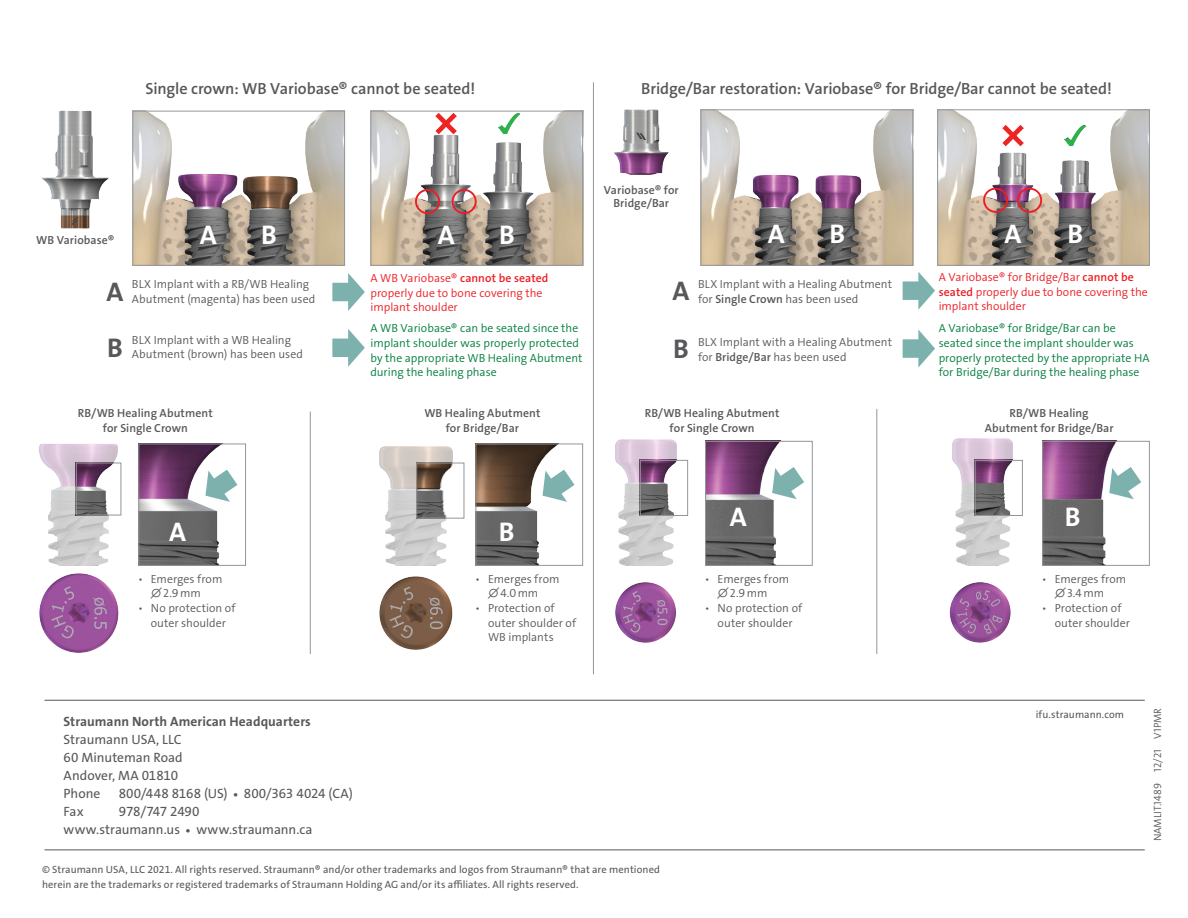
<style>
.page{position:relative;width:1188px;height:918px;background:#fff}
.page>*{position:absolute;margin:0;border:0;box-sizing:border-box;transform-origin:0 0}
.t1{font:27.15px "The Sans LP7 Bld";color:#fff}
.t2{font:27.15px "The Sans LP7 Bld";color:#57585a}
.t3{font:16.2px "The Sans LP6 Se Bld";letter-spacing:-.005em;color:#57585a}
.t4{font:13.5px/18px "The Sans LP5 Plain";letter-spacing:-.005em;color:#57585a}
.t5{font:13.5px "The Sans LP7 Bld";letter-spacing:.005em;color:#57585a}
.t6{font:11.7px/14.7px "The Sans LP4 Se Lig";letter-spacing:.005em;color:#57585a}
.t7{font:11.7px/14.7px "The Sans LP4 Se Lig";letter-spacing:.005em;color:#007e3d}
.t8{font:11.7px/14.7px "The Sans LP6 Se Bld";letter-spacing:.005em;color:#57585a;text-align:center}
.t9{font:11.7px/14.7px "The Sans LP4 Se Lig";letter-spacing:.005em;color:#ee1d23}
.t10{font:11.7px "The Sans LP6 Se Bld";letter-spacing:.01em;color:#ee1d23}
.t11{font:10.5px/15px "The Sans LP5 Plain";letter-spacing:.01em;color:#57585a}
.t12{font:10.5px "The Sans LP4 Se Lig";color:#57585a}
.s1{font-family:"The Sans LP6 Se Bld"}
.s2{font-family:"The Sans LP4 Se Lig"}
</style>
<div class="page">
<img style="left:707px;top:443px;width:72px;height:121px">
<div style="left:705px;top:441px;width:108px;height:125px;border:1px solid #939598"></div>
<img style="left:42px;top:111px;width:66px;height:118px">
<img style="left:614px;top:109px;width:54px;height:66px">
<img style="left:134px;top:113px;width:209px;height:151px">
<div style="left:132px;top:111px;width:213px;height:155px;border:1px solid #939598"></div>
<img style="left:372px;top:113px;width:209px;height:151px">
<div style="left:370px;top:111px;width:213px;height:155px;border:1px solid #939598"></div>
<img style="left:703px;top:111px;width:208px;height:153px">
<div style="left:701px;top:109px;width:212px;height:157px;border:1px solid #939598"></div>
<svg style="left:332px;top:273px;width:33px;height:38px"></svg>
<svg style="left:903px;top:272px;width:32px;height:38px"></svg>
<svg style="left:332px;top:329px;width:33px;height:38px"></svg>
<svg style="left:903px;top:330px;width:32px;height:38px"></svg>
<svg style="left:772px;top:467px;width:32px;height:32px"></svg>
<svg style="left:1137px;top:476px;width:4px;height:9px"></svg>
<img style="left:39px;top:443px;width:82px;height:123px">
<img style="left:615px;top:439px;width:62px;height:127px">
<img style="left:379px;top:446px;width:79px;height:120px">
<img style="left:952px;top:439px;width:61px;height:127px">
<img style="left:140px;top:446px;width:98px;height:118px">
<div style="left:138px;top:444px;width:108px;height:122px;border:1px solid #939598"></div>
<img style="left:478px;top:446px;width:97px;height:118px">
<div style="left:476px;top:444px;width:107px;height:122px;border:1px solid #939598"></div>
<img style="left:1044px;top:443px;width:93px;height:121px">
<div style="left:1042px;top:441px;width:108px;height:125px;border:1px solid #939598"></div>
<img style="left:39px;top:573px;width:80px;height:80px">
<img style="left:615px;top:582px;width:61px;height:61px">
<img style="left:379px;top:576px;width:74px;height:74px">
<img style="left:949px;top:582px;width:62px;height:61px">
<hr style="left:310px;top:412px;width:1px;height:242px;background:#939598">
<hr style="left:593px;top:82px;width:1px;height:592px;background:#939598">
<hr style="left:876px;top:409px;width:1px;height:245px;background:#939598">
<div style="left:415px;top:189px;width:25px;height:25px;border:2px solid #ee1d23;border-radius:50%"></div>
<div style="left:452px;top:189px;width:25px;height:25px;border:2px solid #ee1d23;border-radius:50%"></div>
<img style="left:433px;top:111px;width:27px;height:24px">
<img style="left:499px;top:113px;width:21px;height:21px">
<img style="left:939px;top:111px;width:209px;height:153px">
<div style="left:937px;top:109px;width:213px;height:157px;border:1px solid #939598"></div>
<div style="left:983px;top:188px;width:25px;height:25px;border:2px solid #ee1d23;border-radius:50%"></div>
<div style="left:1017px;top:188px;width:25px;height:25px;border:2px solid #ee1d23;border-radius:50%"></div>
<img style="left:1000px;top:123px;width:26px;height:24px">
<img style="left:1064px;top:125px;width:21px;height:21px">
<img style="left:78px;top:465px;width:41px;height:48px">
<div style="left:76px;top:463px;width:45px;height:52px;border:1px solid #939598"></div>
<img style="left:418px;top:465px;width:40px;height:52px">
<div style="left:416px;top:463px;width:48px;height:56px;border:1px solid #939598"></div>
<img style="left:642px;top:462px;width:35px;height:52px">
<div style="left:640px;top:460px;width:48px;height:56px;border:1px solid #939598"></div>
<img style="left:977px;top:462px;width:36px;height:52px">
<div style="left:975px;top:460px;width:48px;height:56px;border:1px solid #939598"></div>
<hr style="left:44px;top:849px;width:1101px;height:1px;background:#57585a">
<hr style="left:44px;top:700px;width:1101px;height:1px;background:#57585a">
<h2 class="t3" style="left:146px;top:78px;width:331px">Single crown: WB Variobase® cannot be seated!</h2>
<h2 class="t3" style="left:641px;top:78px;width:472px">Bridge/Bar restoration: Variobase® for Bridge/Bar cannot be seated!</h2>
<p class="t8" style="left:604px;top:183px;width:77px;line-height:13.2px">Variobase® for<br>Bridge/Bar</p>
<h1 class="t1" style="left:261px;top:217px;width:17px">B</h1>
<h1 class="t1" style="left:438px;top:217px;width:18px">A</h1>
<h1 class="t1" style="left:499px;top:217px;width:17px">B</h1>
<h1 class="t1" style="left:768px;top:216px;width:18px">A</h1>
<h1 class="t1" style="left:829px;top:216px;width:17px">B</h1>
<p class="t6" style="left:132px;top:277px;width:185px">BLX Implant with a RB/WB Healing<br>Abutment (magenta) has been used</p>
<p class="t6" style="left:698px;top:277px;width:196px">BLX Implant with a Healing Abutment for <span class="s1">Single Crown</span> has been used</p>
<h1 class="t1" style="left:1005px;top:216px;width:18px">A</h1>
<h1 class="t1" style="left:1067px;top:216px;width:17px">B</h1>
<h1 class="t1" style="left:200px;top:217px;width:18px">A</h1>
<p class="t8" style="left:36px;top:233px;width:80px">WB Variobase®</p>
<p class="t9" style="left:939px;top:270px;width:211px">A Variobase® for Bridge/Bar <span class="s1">cannot be seated</span> properly due to bone covering the implant shoulder</p>
<p class="t10" style="left:370px;top:271px;width:180px"><span class="s2">A WB Variobase®</span> cannot be seated</p>
<p class="t9" style="left:370px;top:286px;width:174px">properly due to bone covering the implant shoulder</p>
<h1 class="t2" style="left:107px;top:275px;width:18px">A</h1>
<h1 class="t2" style="left:673px;top:273px;width:18px">A</h1>
<h1 class="t2" style="left:107px;top:331px;width:17px">B</h1>
<h1 class="t2" style="left:673px;top:331px;width:17px">B</h1>
<p class="t7" style="left:370px;top:321px;width:214px">A WB Variobase® can be seated since the implant shoulder was properly protected by the appropriate WB Healing Abutment during the healing phase</p>
<p class="t7" style="left:939px;top:321px;width:212px">A Variobase® for Bridge/Bar can be seated since the implant shoulder was properly protected by the appropriate HA for Bridge/Bar during the healing phase</p>
<p class="t6" style="left:132px;top:333px;width:173px">BLX Implant with a WB Healing<br>Abutment (brown) has been used</p>
<p class="t6" style="left:698px;top:335px;width:196px">BLX Implant with a Healing Abutment for <span class="s1">Bridge/Bar</span> has been used</p>
<p class="t8" style="left:78px;top:406px;width:136px">RB/WB Healing Abutment for Single Crown</p>
<p class="t8" style="left:645px;top:406px;width:136px">RB/WB Healing Abutment for Single Crown</p>
<p class="t8" style="left:424px;top:406px;width:118px">WB Healing Abutment for Bridge/Bar</p>
<p class="t8" style="left:985px;top:406px;width:130px">RB/WB Healing<br>Abutment for Bridge/Bar</p>
<h1 class="t1" style="left:169px;top:514px;width:18px">A</h1>
<p class="t6" style="left:138px;top:571px;width:86px">ѹ Emerges from</p>
<p class="t6" style="left:151px;top:586px;width:51px">∅2.9mm</p>
<p class="t6" style="left:138px;top:601px;width:99px">ѹ No protection of</p>
<p class="t6" style="left:151px;top:616px;width:77px">outer shoulder</p>
<p class="t5" style="left:64px;top:713px;width:249px">Straumann North American Headquarters</p>
<p class="t4" style="left:64px;top:731px;width:121px">Straumann USA, LLC<br>60 Minuteman Road<br>Andover, MA 01810<br>Phone</p>
<p class="t4" style="left:119px;top:785px;width:236px">800/448 8168 (US) ● 800/363 4024 (CA)</p>
<h1 class="t1" style="left:499px;top:514px;width:17px">B</h1>
<p class="t6" style="left:475px;top:571px;width:86px">ѹ Emerges from</p>
<p class="t6" style="left:488px;top:586px;width:52px">∅4.0mm</p>
<p class="t6" style="left:475px;top:601px;width:81px">ѹ Protection of</p>
<p class="t6" style="left:488px;top:616px;width:90px">outer shoulder of</p>
<p class="t6" style="left:488px;top:630px;width:67px">WB implants</p>
<p class="t4" style="left:64px;top:803px;width:250px;text-indent:55px">978/747 2490 www.straumann.us ● www.straumann.ca</p>
<p class="t11" style="left:42px;top:862px;width:620px">© Straumann USA, LLC 2021. All rights reserved. Straumann® and/or other trademarks and logos from Straumann® that are mentioned herein are the trademarks or registered trademarks of Straumann Holding AG and/or its affiliates. All rights reserved.</p>
<p class="t4" style="left:64px;top:803px;width:22px">Fax</p>
<h1 class="t1" style="left:730px;top:499px;width:18px">A</h1>
<p class="t6" style="left:705px;top:571px;width:86px">ѹ Emerges from</p>
<p class="t6" style="left:718px;top:586px;width:51px">∅2.9mm</p>
<p class="t6" style="left:705px;top:601px;width:99px">ѹ No protection of</p>
<p class="t6" style="left:718px;top:616px;width:77px">outer shoulder</p>
<h1 class="t1" style="left:1065px;top:499px;width:17px">B</h1>
<p class="t6" style="left:1042px;top:571px;width:86px">ѹ Emerges from</p>
<p class="t6" style="left:1055px;top:586px;width:51px">∅3.4mm</p>
<p class="t6" style="left:1042px;top:601px;width:81px">ѹ Protection of</p>
<p class="t6" style="left:1055px;top:616px;width:77px">outer shoulder</p>
<p class="t11" style="left:1036px;top:707px;width:90px">ifu.straumann.com</p>
<p class="t12" style="left:1151px;top:841px;width:135px;rotate:-90deg">NAMLIT.1489 12/21 V1PMR</p>
</div>
